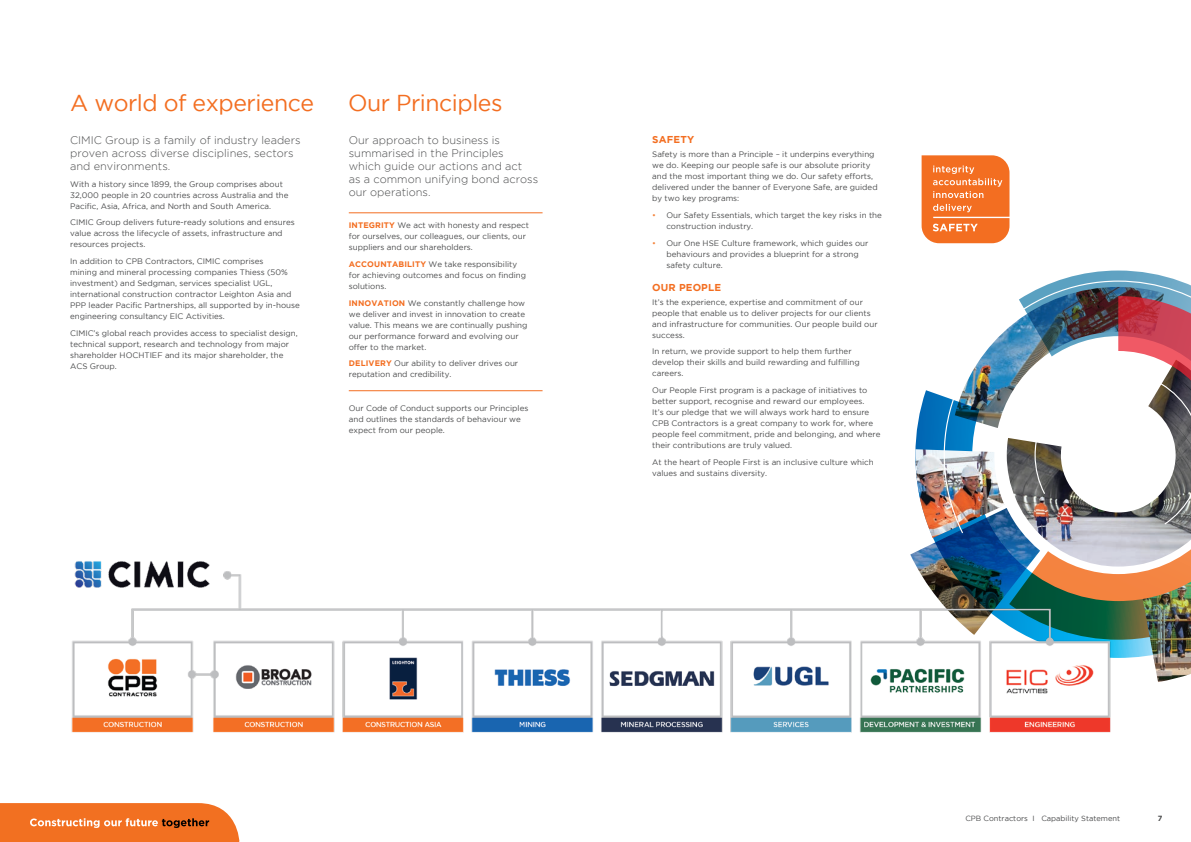
<style>
.page{position:relative;width:1191px;height:842px;background:#fff}
.page>*{position:absolute;margin:0;border:0;box-sizing:border-box;transform-origin:0 0}
.Heading_1_-_23_pt{font:23px "Gotham";letter-spacing:-.02em;color:#f36e21}
.Introductory_paragraph_-_11pt{font:300 11px/13px "Gotham";color:#4b4c4d}
.Heading_2_-_10pt_caps{font:700 10px "Gotham";letter-spacing:.015em;color:#f36e21}
.Body_copy_-_8pt{font:8px/11px "Gotham";color:#4b4c4d}
.t1{font:7.5px "Gotham";color:#4b4c4d}
.t2{font:700 7.5px "Gotham";color:#4b4c4d}
.s1{font-weight:700;color:#f36e21}
.s2{color:#f4833b}
</style>
<div class="page">
<img style="left:1153px;top:658px;width:38px;height:24px">
<img style="left:915px;top:390px;width:276px;height:268px">
<svg style="left:1018px;top:270px;width:173px;height:278px"></svg>
<img style="left:915px;top:449px;width:89px;height:89px">
<img style="left:943px;top:281px;width:248px;height:252px">
<svg style="left:921px;top:155px;width:88px;height:88px"></svg>
<img style="left:71px;top:540px;width:1042px;height:193px">
<svg style="left:0;top:803px;width:239px;height:38px"></svg>
<hr style="left:0;top:841px;width:239px;height:1px;background:#f27021">
<hr style="left:349px;top:212px;width:193px;height:1px;background:#f36e21">
<hr style="left:349px;top:390px;width:193px;height:1px;background:#f36e21">
<p class="Heading_1_-_23_pt" style="left:70px;top:91px;width:245px">A world of experience</p>
<p class="Introductory_paragraph_-_11pt" style="left:70px;top:134px;width:232px">CIMIC Group is a family of industry leaders proven across diverse disciplines, sectors and environments.</p>
<p class="Body_copy_-_8pt" style="left:70px;top:178px;width:220px">With a history since 1899, the Group comprises about<br>32,000 people in 20 countries across Australia and the<br>Pacific, Asia, Africa, and North and South America.</p>
<p class="Body_copy_-_8pt" style="left:70px;top:217px;width:226px">CIMIC Group delivers future-ready solutions and ensures value across the lifecycle of assets, infrastructure and resources projects.</p>
<p class="Body_copy_-_8pt" style="left:70px;top:256px;width:231px">In addition to CPB Contractors, CIMIC comprises<br>mining and mineral processing companies Thiess (50% investment) and Sedgman, services specialist UGL, international construction contractor Leighton Asia and PPP leader Pacific Partnerships, all supported by in-house engineering consultancy EIC Activities.</p>
<p class="Body_copy_-_8pt" style="left:70px;top:327px;width:229px">CIMIC’s global reach provides access to specialist design, technical support, research and technology from major shareholder HOCHTIEF and its major shareholder, the ACS Group.</p>
<p class="Heading_1_-_23_pt" style="left:348px;top:91px;width:156px">Our Principles</p>
<p class="Introductory_paragraph_-_11pt" style="left:349px;top:134px;width:191px">Our approach to business is summarised in the Principles which guide our actions and act<br>as a common unifying bond across our operations.</p>
<p class="Body_copy_-_8pt" style="left:349px;top:220px;width:182px"><span class="s1">INTEGRITY</span> We act with honesty and respect for ourselves, our colleagues, our clients, our suppliers and our shareholders.</p>
<p class="Body_copy_-_8pt" style="left:349px;top:259px;width:179px"><span class="s1">ACCOUNTABILITY</span> We take responsibility for achieving outcomes and focus on finding solutions.</p>
<p class="Body_copy_-_8pt" style="left:349px;top:297px;width:180px"><span class="s1">INNOVATION</span> We constantly challenge how we deliver and invest in innovation to create value. This means we are continually pushing our performance forward and evolving our offer to the market.</p>
<p class="Body_copy_-_8pt" style="left:349px;top:358px;width:171px"><span class="s1">DELIVERY</span> Our ability to deliver drives our reputation and credibility.</p>
<p class="Body_copy_-_8pt" style="left:349px;top:402px;width:181px">Our Code of Conduct supports our Principles and outlines the standards of behaviour we expect from our people.</p>
<p class="Heading_2_-_10pt_caps" style="left:652px;top:134px;width:43px">SAFETY</p>
<p class="Body_copy_-_8pt" style="left:652px;top:149px;width:227px">Safety is more than a Principle – it underpins everything we do. Keeping our people safe is our absolute priority and the most important thing we do. Our safety efforts, delivered under the banner of Everyone Safe, are guided by two key programs:</p>
<p class="Body_copy_-_8pt" style="left:666px;top:209px;width:217px;text-indent:-14px"><span class="s2">•</span> Our Safety Essentials, which target the key risks in the construction industry.</p>
<p class="Body_copy_-_8pt" style="left:666px;top:237px;width:203px;text-indent:-14px"><span class="s2">•</span> Our One HSE Culture framework, which guides our behaviours and provides a blueprint for a strong safety culture.</p>
<p class="Heading_2_-_10pt_caps" style="left:652px;top:282px;width:70px">OUR PEOPLE</p>
<p class="Body_copy_-_8pt" style="left:652px;top:296px;width:227px">It’s the experience, expertise and commitment of our people that enable us to deliver projects for our clients and infrastructure for communities. Our people build our success.</p>
<p class="Body_copy_-_8pt" style="left:652px;top:346px;width:209px">In return, we provide support to help them further develop their skills and build rewarding and fulfilling careers.</p>
<p class="Body_copy_-_8pt" style="left:652px;top:385px;width:230px">Our People First program is a package of initiatives to better support, recognise and reward our employees.<br>It’s our pledge that we will always work hard to ensure CPB Contractors is a great company to work for, where people feel commitment, pride and belonging, and where their contributions are truly valued.</p>
<p class="Body_copy_-_8pt" style="left:652px;top:456px;width:223px">At the heart of People First is an inclusive culture which values and sustains diversity.</p>
<p class="t1" style="left:965px;top:814px;width:156px">CPB Contractors I Capability Statement</p>
<p class="t2" style="left:1158px;top:813px;width:6px">7</p>
</div>
